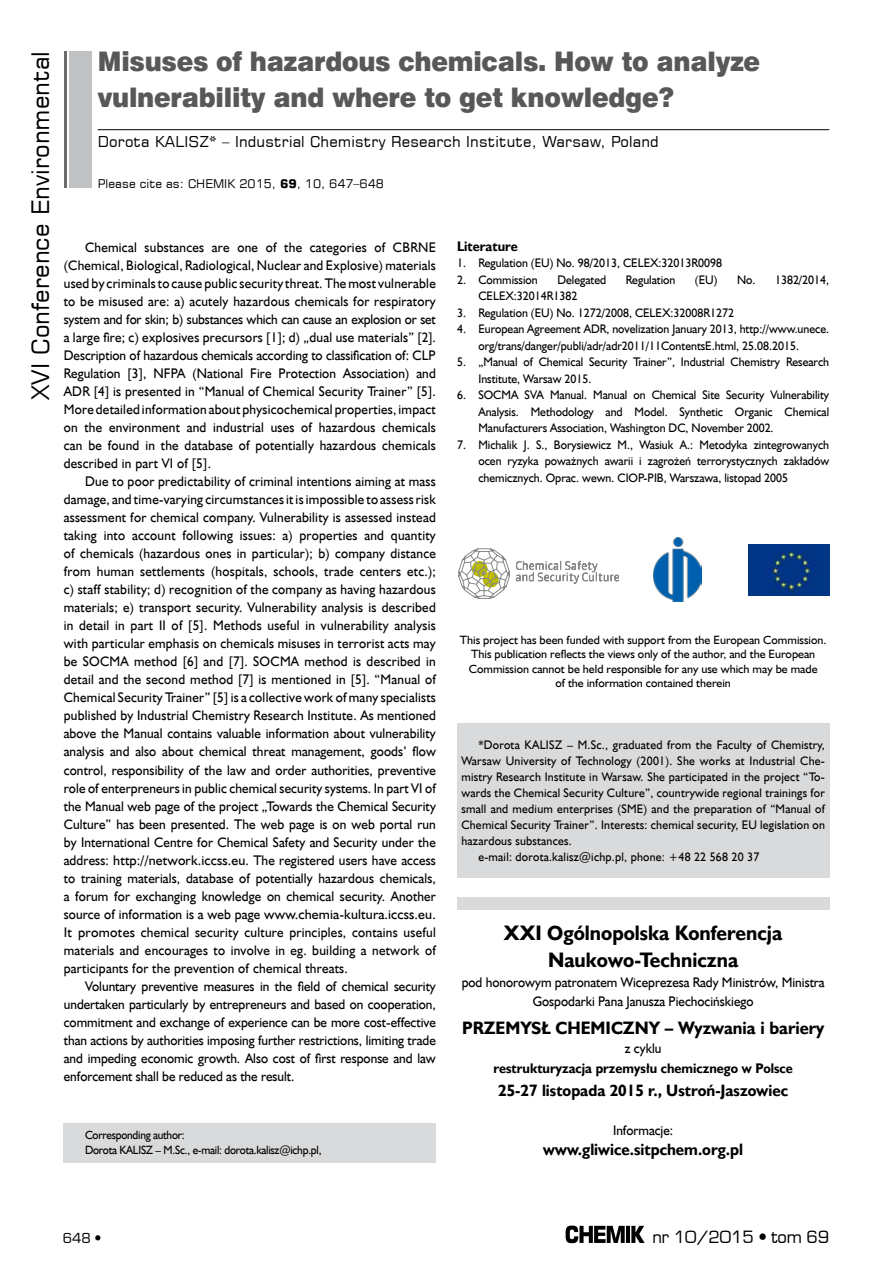
<style>
.page{position:relative;width:893px;height:1263px;background:#fff}
.page>*{position:absolute;margin:0;border:0;box-sizing:border-box;transform-origin:0 0}
.t1{font:27px/36px "Swis 721 Blk EU";letter-spacing:-.01em;color:#58585a;scale:.93 1}
.t2{font:24px "Square 721 EU";color:#000}
.t3{font:700 21px/27.3px "Humanst 521 EU";color:#000;text-align:center;scale:.95 1}
.t4{font:700 18px "Humanst 521 EU";color:#000;scale:.95 1}
.t5{font:700 16.5px "Humanst 521 EU";color:#000;scale:.95 1}
.t6{font:16.5px "Euromode";color:#000}
.t7{font:15px "Square 721 EU";letter-spacing:.01em;color:#000}
.t8{font:13.95px/18px "Humanst 521 EU";color:#000;text-align:justify;scale:.95 1}
.t9{font:700 13.95px "Humanst 521 EU";color:#000;scale:.95 1}
.t10{font:13.5px "Euromode";color:#000}
.t11{font:12.45px/16.5px "Humanst 521 EU";color:#000;scale:.95 1}
.t12{font:12.45px "Humanst 521 EU";letter-spacing:.02em;color:#000;scale:.95 1}
.t13{font:12px/14.4px "Humanst 521 EU";color:#000;text-align:center}
.t14{font:12px/15px "Humanst 521 EU";letter-spacing:-.02em;color:#000;scale:.94 1}
.t15{font:12px "Square 721 EU";color:#000}
.s1{font-weight:700}
</style>
<div class="page">
<svg style="left:566px;top:1225px;width:79px;height:18px"></svg>
<hr style="left:98px;top:129px;width:731px;height:1px;background:#000">
<div style="left:70px;top:51px;width:22px;height:137px;background:#c0c1c2"></div>
<hr style="left:64px;top:51px;width:3px;height:137px;background:#6b6c6d">
<div style="left:64px;top:1123px;width:372px;height:39px;background:#d9dadb"></div>
<div style="left:457px;top:723px;width:372px;height:154px;background:#d9dadb"></div>
<div style="left:457px;top:898px;width:372px;height:12px;background:#d9dadb"></div>
<svg style="left:458px;top:548px;width:52px;height:51px"></svg>
<svg style="left:516px;top:560px;width:103px;height:24px"></svg>
<img style="left:653px;top:538px;width:49px;height:63px">
<img style="left:748px;top:545px;width:81px;height:50px">
<h2 class="t2" style="left:25px;top:400px;width:350px;rotate:-90deg">XVI Conference Environmental</h2>
<h1 class="t1" style="left:98px;top:44px;width:714px">Misuses of hazardous chemicals. How to analyze vulnerability and where to get knowledge?</h1>
<p class="t7" style="left:98px;top:132px;width:562px">Dorota KALISZ* – Industrial Chemistry Research Institute, Warsaw, Poland</p>
<p class="t15" style="left:98px;top:176px;width:288px">Please cite as: CHEMIK 2015, <span class="s1">69</span>, 10, 647–648</p>
<p class="t8" style="left:64px;top:238px;width:393px;text-indent:21px">Chemical substances are one of the categories of CBRNE (Chemical, Biological, Radiological, Nuclear and Explosive) materials used by criminals to cause public security threat. The most vulnerable to be misused are: a) acutely hazardous chemicals for respiratory system and for skin; b) substances which can cause an explosion or set a large fire; c) explosives precursors [1]; d) „dual use materials” [2].<br>Description of hazardous chemicals according to classification of: CLP Regulation [3], NFPA (National Fire Protection Association) and ADR [4] is presented in “Manual of Chemical Security Trainer” [5].<br>More detailed information about physicochemical properties, impact on the environment and industrial uses of hazardous chemicals can be found in the database of potentially hazardous chemicals described in part VI of [5].</p>
<p class="t8" style="left:64px;top:472px;width:393px;text-indent:21px">Due to poor predictability of criminal intentions aiming at mass damage, and time-varying circumstances it is impossible to assess risk assessment for chemical company. Vulnerability is assessed instead taking into account following issues: a) properties and quantity of chemicals (hazardous ones in particular); b) company distance from human settlements (hospitals, schools, trade centers etc.); c) staff stability; d) recognition of the company as having hazardous materials; e) transport security. Vulnerability analysis is described in detail in part II of [5]. Methods useful in vulnerability analysis with particular emphasis on chemicals misuses in terrorist acts may be SOCMA method [6] and [7]. SOCMA method is described in detail and the second method [7] is mentioned in [5]. “Manual of Chemical Security Trainer” [5] is a collective work of many specialists published by Industrial Chemistry Research Institute. As mentioned above the Manual contains valuable information about vulnerability analysis and also about chemical threat management, goods’ flow control, responsibility of the law and order authorities, preventive role of enterpreneurs in public chemical security systems. In part VI of the Manual web page of the project „Towards the Chemical Security Culture” has been presented. The web page is on web portal run by International Centre for Chemical Safety and Security under the address: http://network.iccss.eu. The registered users have access to training materials, database of potentially hazardous chemicals, a forum for exchanging knowledge on chemical security. Another source of information is a web page www.chemia-kultura.iccss.eu.<br>It promotes chemical security culture principles, contains useful materials and encourages to involve in eg. building a network of participants for the prevention of chemical threats.</p>
<p class="t8" style="left:64px;top:977px;width:393px;text-indent:21px">Voluntary preventive measures in the field of chemical security undertaken particularly by entrepreneurs and based on cooperation, commitment and exchange of experience can be more cost-effective than actions by authorities imposing further restrictions, limiting trade and impeding economic growth. Also cost of first response and law enforcement shall be reduced as the result.</p>
<p class="t14" style="left:85px;top:1128px;width:253px">Corresponding author:<br>Dorota KALISZ – M.Sc., e-mail: dorota.kalisz@ichp.pl,</p>
<p class="t9" style="left:457px;top:237px;width:66px">Literature</p>
<p class="t11" style="left:457px;top:255px;width:280px">1. Regulation (EU) No. 98/2013, CELEX:32013R0098</p>
<p class="t11" style="left:457px;top:271px;width:86px">2. Commission</p>
<p class="t11" style="left:557px;top:271px;width:53px">Delegated</p>
<p class="t11" style="left:626px;top:271px;width:54px">Regulation</p>
<p class="t11" style="left:695px;top:271px;width:25px">(EU)</p>
<p class="t11" style="left:737px;top:271px;width:99px">No. 1382/2014,</p>
<p class="t11" style="left:478px;top:288px;width:106px">CELEX:32014R1382</p>
<p class="t11" style="left:457px;top:304px;width:293px">3. Regulation (EU) No. 1272/2008, CELEX:32008R1272</p>
<p class="t11" style="left:478px;top:321px;width:371px;text-indent:-21px">4. European Agreement ADR, novelization January 2013, http://www.unece. org/trans/danger/publi/adr/adr2011/11ContentsE.html, 25.08.2015.</p>
<p class="t11" style="left:478px;top:354px;width:371px;text-indent:-21px">5. „Manual of Chemical Security Trainer”, Industrial Chemistry Research<br>Institute, Warsaw 2015.</p>
<p class="t11" style="left:478px;top:387px;width:371px;text-align:justify;text-indent:-21px">6. SOCMA SVA Manual. Manual on Chemical Site Security Vulnerability Analysis. Methodology and Model. Synthetic Organic Chemical Manufacturers Association, Washington DC, November 2002.</p>
<p class="t11" style="left:478px;top:436px;width:371px;text-align:justify;text-indent:-21px">7. Michalik J. S., Borysiewicz M., Wasiuk A.: Metodyka zintegrowanych ocen ryzyka poważnych awarii i zagrożeń terrorystycznych zakładów chemicznych. Oprac. wewn. CIOP-PIB, Warszawa, listopad 2005</p>
<p class="t13" style="left:460px;top:633px;width:368px">This project has been funded with support from the European Commission.<br>This publication reflects the views only of the author, and the European Commission cannot be held responsible for any use which may be made<br>of the information contained therein</p>
<p class="t12" style="left:478px;top:737px;width:366px">*Dorota KALISZ – M.Sc., graduated from the Faculty of Chemistry,</p>
<p class="t12" style="left:461px;top:753px;width:384px">Warsaw University of Technology (2001). She works at Industrial Che-</p>
<p class="t12" style="left:461px;top:769px;width:384px">mistry Research Institute in Warsaw. She participated in the project “To-</p>
<p class="t12" style="left:461px;top:785px;width:384px">wards the Chemical Security Culture”, countrywide regional trainings for</p>
<p class="t12" style="left:461px;top:801px;width:384px">small and medium enterprises (SME) and the preparation of “Manual of</p>
<p class="t12" style="left:461px;top:817px;width:384px">Chemical Security Trainer”. Interests: chemical security, EU legislation on</p>
<p class="t12" style="left:461px;top:833px;width:118px">hazardous substances.</p>
<p class="t12" style="left:478px;top:849px;width:297px">e-mail: dorota.kalisz@ichp.pl, phone: +48 22 568 20 37</p>
<h3 class="t3" style="left:504px;top:919px;width:295px">XXI Ogólnopolska Konferencja<br>Naukowo-Techniczna</h3>
<p class="t8" style="left:462px;top:972px;width:384px;line-height:19.8px;text-align:center">pod honorowym patronatem Wiceprezesa Rady Ministrów, Ministra<br>Gospodarki Pana Janusza Piechocińskiego</p>
<p class="t4" style="left:462px;top:1016px;width:383px">PRZEMYSŁ CHEMICZNY – Wyzwania i bariery</p>
<p class="t8" style="left:625px;top:1039px;width:40px">z cyklu</p>
<p class="t9" style="left:493px;top:1060px;width:317px">restrukturyzacja przemysłu chemicznego w Polsce</p>
<p class="t5" style="left:498px;top:1080px;width:307px">25-27 listopada 2015 r., Ustroń-Jaszowiec</p>
<p class="t8" style="left:613px;top:1121px;width:65px">Informacje:</p>
<p class="t5" style="left:543px;top:1139px;width:212px">www.gliwice.sitpchem.org.pl</p>
<p class="t10" style="left:63px;top:1229px;width:40px">648 •</p>
<p class="t6" style="left:652px;top:1227px;width:178px">nr 10/2015 • tom 69</p>
</div>
